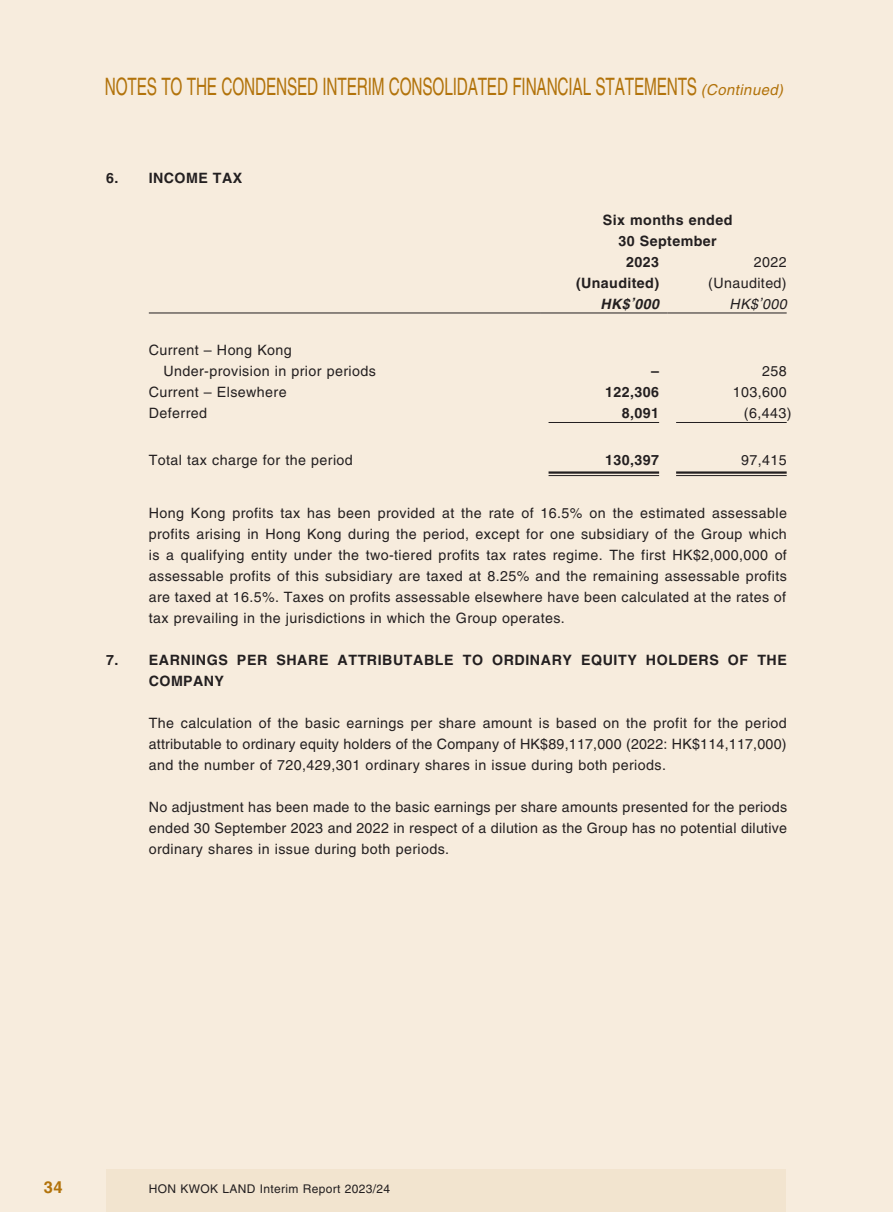
<style>
.page{position:relative;width:893px;height:1212px;background:#f7ecdd}
.page>*{position:absolute;margin:0;border:0;box-sizing:border-box;transform-origin:0 0}
.t1{font:24px "Helvetica LT Std";letter-spacing:-.01em;color:#b2730b;scale:.64 1}
.t2{font:700 16.5px "Helvetica LT Std";color:#b2730b}
.t3{font:14.25px/21px "Helvetica LT Std";letter-spacing:.03em;color:#231f20;text-align:justify}
.t4{font:700 14.25px/21px "Helvetica LT Std";letter-spacing:.03em;color:#231f20}
.t5{font:italic 700 14.25px "Helvetica LT Std";color:#231f20}
.t6{font:italic 14.25px "Helvetica LT Std";color:#231f20}
.t7{font:12px "Helvetica LT Std";letter-spacing:.03em;color:#231f20}
.s1{font-style:italic;font-size:15px}
</style>
<div class="page">
<div style="left:106px;top:1169px;width:787px;height:43px;background:#f2e4cf"></div>
<div style="left:787px;top:1169px;width:106px;height:43px;background:#f7ecdd"></div>
<hr style="left:149px;top:313px;width:391px;height:1px;background:#231f20">
<hr style="left:540px;top:313px;width:128px;height:1px;background:#231f20">
<hr style="left:668px;top:313px;width:119px;height:1px;background:#231f20">
<hr style="left:549px;top:422px;width:110px;height:1px;background:#231f20">
<hr style="left:676px;top:422px;width:111px;height:1px;background:#231f20">
<hr style="left:549px;top:471px;width:110px;height:3px;background:#231f20">
<hr style="left:549px;top:475px;width:110px;height:1px;background:#231f20">
<hr style="left:676px;top:471px;width:111px;height:3px;background:#231f20">
<hr style="left:676px;top:475px;width:111px;height:1px;background:#231f20">
<h1 class="t1" style="left:105px;top:73px;width:1067px">NOTES TO THE CONDENSED INTERIM CONSOLIDATED FINANCIAL STATEMENTS <span class="s1">(Continued)</span></h1>
<p class="t4" style="left:106px;top:167px;width:137px">6. INCOME TAX</p>
<p class="t3" style="left:163px;top:340px;width:214px;text-indent:-15px">Current – Hong Kong<br>Under-provision in prior periods</p>
<p class="t4" style="left:603px;top:209px;width:131px">Six months ended</p>
<p class="t4" style="left:618px;top:230px;width:100px">30 September</p>
<p class="t4" style="left:626px;top:251px;width:34px">2023</p>
<p class="t3" style="left:754px;top:251px;width:34px">2022</p>
<p class="t4" style="left:576px;top:272px;width:85px">(Unaudited)</p>
<p class="t3" style="left:708px;top:272px;width:80px">(Unaudited)</p>
<p class="t5" style="left:600px;top:295px;width:63px">HK$’000</p>
<p class="t6" style="left:730px;top:296px;width:62px">HK$’000</p>
<p class="t4" style="left:651px;top:361px;width:9px">–</p>
<p class="t3" style="left:762px;top:361px;width:26px">258</p>
<p class="t3" style="left:149px;top:382px;width:139px">Current – Elsewhere</p>
<p class="t4" style="left:605px;top:382px;width:55px">122,306</p>
<p class="t3" style="left:733px;top:382px;width:55px">103,600</p>
<p class="t3" style="left:149px;top:403px;width:60px">Deferred</p>
<p class="t4" style="left:622px;top:403px;width:39px">8,091</p>
<p class="t3" style="left:744px;top:403px;width:49px">(6,443)</p>
<p class="t3" style="left:149px;top:449px;width:206px">Total tax charge for the period</p>
<p class="t4" style="left:605px;top:449px;width:55px">130,397</p>
<p class="t3" style="left:741px;top:449px;width:47px">97,415</p>
<p class="t3" style="left:149px;top:502px;width:640px">Hong Kong profits tax has been provided at the rate of 16.5% on the estimated assessable profits arising in Hong Kong during the period, except for one subsidiary of the Group which is a qualifying entity under the two-tiered profits tax rates regime. The first HK$2,000,000 of assessable profits of this subsidiary are taxed at 8.25% and the remaining assessable profits are taxed at 16.5%. Taxes on profits assessable elsewhere have been calculated at the rates of tax prevailing in the jurisdictions in which the Group operates.</p>
<p class="t4" style="left:149px;top:649px;width:640px;text-indent:-43px">7. EARNINGS PER SHARE ATTRIBUTABLE TO ORDINARY EQUITY HOLDERS OF THE<br>COMPANY</p>
<p class="t3" style="left:149px;top:712px;width:639px">The calculation of the basic earnings per share amount is based on the profit for the period attributable to ordinary equity holders of the Company of HK$89,117,000 (2022: HK$114,117,000) and the number of 720,429,301 ordinary shares in issue during both periods.</p>
<p class="t3" style="left:149px;top:796px;width:640px">No adjustment has been made to the basic earnings per share amounts presented for the periods ended 30 September 2023 and 2022 in respect of a dilution as the Group has no potential dilutive ordinary shares in issue during both periods.</p>
<p class="t2" style="left:44px;top:1177px;width:20px">34</p>
<p class="t7" style="left:149px;top:1182px;width:243px">HON KWOK LAND Interim Report 2023/24</p>
</div>
